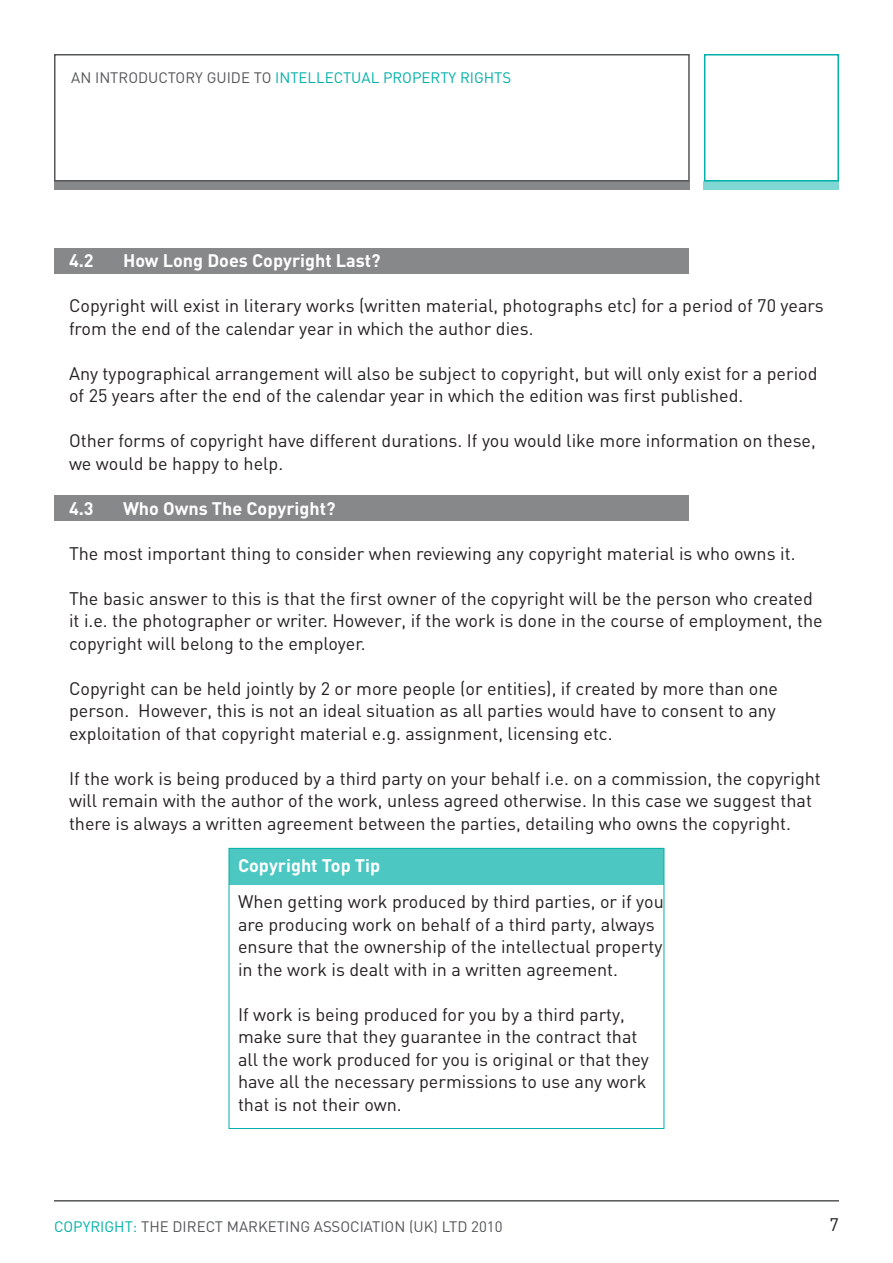
<style>
.page{position:relative;width:893px;height:1263px;background:#fff}
.page>*{position:absolute;margin:0;border:0;box-sizing:border-box;transform-origin:0 0}
.t1{font:18px/22.5px "DIN";color:#231f20}
.t2{font:700 18px "DIN";color:#fff}
.t3{font:15px "DIN";color:#545557}
.t4{font:15px "DIN";color:#00b0a9}
.s1{color:#545557}
.s2{color:#00b0a9}
</style>
<div class="page">
<div style="left:704px;top:181px;width:135px;height:8px;background:#80d7d4"></div>
<div style="left:704px;top:54px;width:135px;height:128px;border:2px solid #00b0a9"></div>
<div style="left:54px;top:181px;width:636px;height:8px;background:#878889"></div>
<div style="left:54px;top:54px;width:636px;height:128px;border:2px solid #545557"></div>
<hr style="left:54px;top:1200px;width:785px;height:1px;background:#545557">
<div style="left:54px;top:248px;width:634px;height:25px;background:#878889"></div>
<div style="left:54px;top:495px;width:634px;height:26px;background:#878889"></div>
<div style="left:229px;top:848px;width:435px;height:36px;background:#4dc7c2"></div>
<p class="t4" style="left:71px;top:68px;width:442px"><span class="s1">AN INTRODUCTORY GUIDE TO</span> INTELLECTUAL PROPERTY RIGHTS</p>
<p class="t2" style="left:69px;top:249px;width:26px">4.2</p>
<p class="t2" style="left:123px;top:249px;width:259px">How Long Does Copyright Last?</p>
<p class="t1" style="left:69px;top:294px;width:756px">Copyright will exist in literary works (written material, photographs etc) for a period of 70 years from the end of the calendar year in which the author dies.</p>
<p class="t1" style="left:69px;top:361px;width:750px">Any typographical arrangement will also be subject to copyright, but will only exist for a period of 25 years after the end of the calendar year in which the edition was first published.</p>
<p class="t1" style="left:69px;top:429px;width:748px">Other forms of copyright have different durations. If you would like more information on these, we would be happy to help.</p>
<p class="t2" style="left:69px;top:496px;width:26px">4.3</p>
<p class="t2" style="left:123px;top:496px;width:214px">Who Owns The Copyright?</p>
<p class="t1" style="left:69px;top:541px;width:728px">The most important thing to consider when reviewing any copyright material is who owns it.</p>
<p class="t1" style="left:69px;top:586px;width:755px">The basic answer to this is that the first owner of the copyright will be the person who created it i.e. the photographer or writer. However, if the work is done in the course of employment, the copyright will belong to the employer.</p>
<p class="t1" style="left:69px;top:676px;width:711px">Copyright can be held jointly by 2 or more people (or entities), if created by more than one person. However, this is not an ideal situation as all parties would have to consent to any exploitation of that copyright material e.g. assignment, licensing etc.</p>
<p class="t1" style="left:69px;top:766px;width:753px">If the work is being produced by a third party on your behalf i.e. on a commission, the copyright will remain with the author of the work, unless agreed otherwise. In this case we suggest that there is always a written agreement between the parties, detailing who owns the copyright.</p>
<p class="t2" style="left:238px;top:854px;width:144px">Copyright Top Tip</p>
<p class="t1" style="left:238px;top:890px;width:427px">When getting work produced by third parties, or if you are producing work on behalf of a third party, always ensure that the ownership of the intellectual property in the work is dealt with in a written agreement.</p>
<p class="t1" style="left:238px;top:1002px;width:412px">If work is being produced for you by a third party, make sure that they guarantee in the contract that all the work produced for you is original or that they have all the necessary permissions to use any work that is not their own.</p>
<p class="t3" style="left:54px;top:1217px;width:450px"><span class="s2">COPYRIGHT:</span> THE DIRECT MARKETING ASSOCIATION (UK) LTD 2010</p>
<p class="t1" style="left:830px;top:1213px;width:11px">7</p>
</div>
